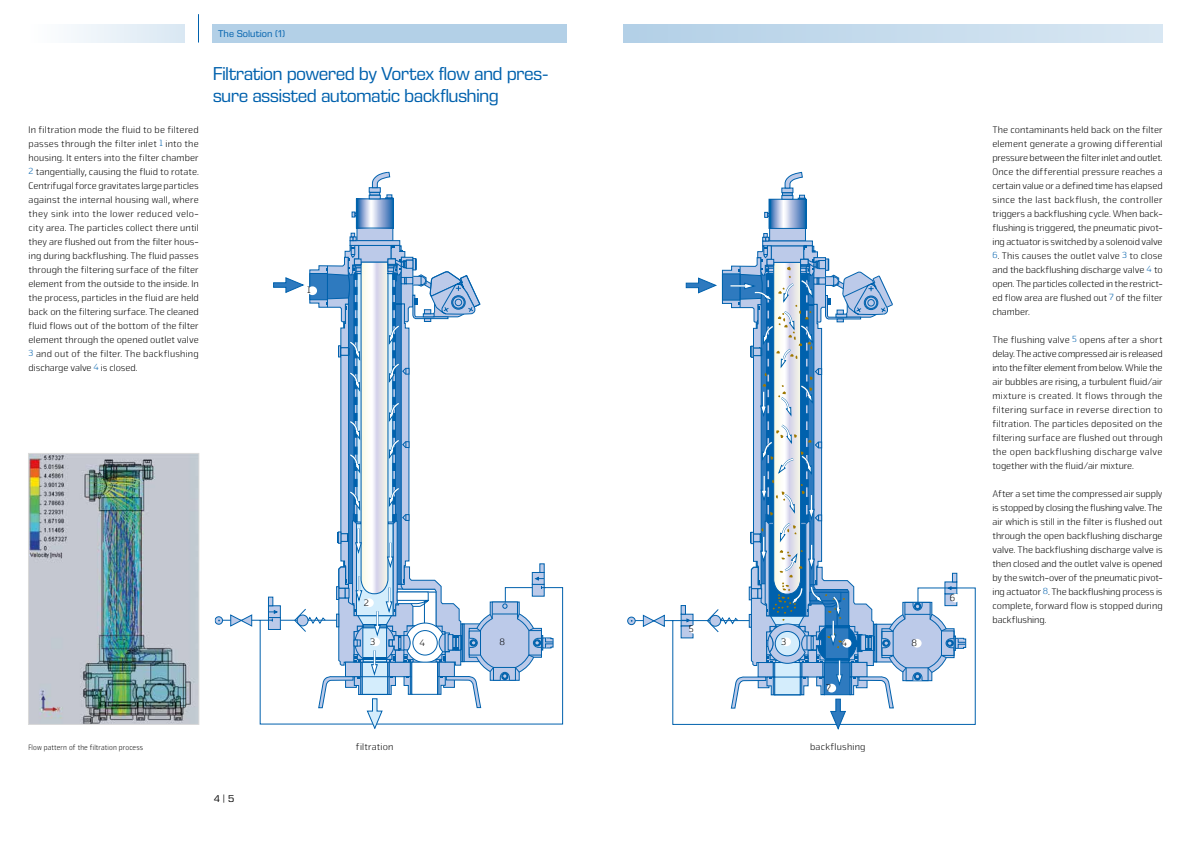
<style>
.page{position:relative;width:1191px;height:842px;background:#fff}
.page>*{position:absolute;margin:0;border:0;box-sizing:border-box;transform-origin:0 0}
.t1{font:19px/22.8px "Eurostile Next Pro";letter-spacing:-.035em;color:#0061ad}
.t2{font:300 10.5px "Nuri";color:#000}
.t3{font:300 10px/14px "Nuri";letter-spacing:-.005em;color:#000;text-align:justify}
.t4{font:300 10px "Nuri";letter-spacing:.02em;color:#000}
.t5{font:10px "Eurostile Next Pro";color:#0061ad}
.t6{font:10px "Eurostile Next Pro";color:#000}
.t7{font:300 8px "Nuri";letter-spacing:.02em;color:#000;scale:.9 1}
.s1{color:#0061ad}
</style>
<div class="page">
<div style="left:213px;top:24px;width:354px;height:19px;background:#b3d0e7"></div>
<svg style="left:198px;top:14px;width:1px;height:29px"></svg>
<div style="left:624px;top:24px;width:538px;height:19px;background:linear-gradient(to right,#b2d0e7,#d8e7f3)"></div>
<img style="left:30px;top:455px;width:167px;height:267px">
<div style="left:28px;top:453px;width:171px;height:271px;border:1px solid #dadada"></div>
<div style="left:357px;top:228px;width:36px;height:13px;background:#bccae9;border:1px solid #0061ad"></div>
<svg style="left:358px;top:201px;width:34px;height:25px"></svg>
<div style="left:356px;top:199px;width:38px;height:29px;border:1px solid #0061ad"></div>
<svg style="left:369px;top:172px;width:24px;height:27px"></svg>
<svg style="left:352px;top:212px;width:5px;height:5px"></svg>
<svg style="left:223px;top:587px;width:340px;height:138px"></svg>
<svg style="left:230px;top:614px;width:22px;height:13px"></svg>
<svg style="left:215px;top:617px;width:7px;height:7px"></svg>
<div style="left:215px;top:616px;width:8px;height:9px;border:1px solid #0061ad;border-radius:50%"></div>
<svg style="left:268px;top:233px;width:286px;height:496px"></svg>
<div style="left:308px;top:286px;width:9px;height:9px;background:#fff;border-radius:50%"></div>
<div style="left:364px;top:598px;width:10px;height:9px;background:#fff;border-radius:50%"></div>
<div style="left:420px;top:639px;width:9px;height:9px;background:#fff;border-radius:50%"></div>
<div style="left:371px;top:637px;width:9px;height:9px;background:#fff;border-radius:50%"></div>
<div style="left:769px;top:228px;width:37px;height:13px;background:#bccae9;border:1px solid #0061ad"></div>
<svg style="left:770px;top:201px;width:34px;height:26px"></svg>
<div style="left:768px;top:199px;width:38px;height:30px;border:1px solid #0061ad"></div>
<svg style="left:781px;top:195px;width:12px;height:5px"></svg>
<div style="left:781px;top:188px;width:12px;height:5px;background:#5393c7"></div>
<svg style="left:782px;top:172px;width:24px;height:27px"></svg>
<svg style="left:764px;top:212px;width:5px;height:6px"></svg>
<svg style="left:634px;top:587px;width:341px;height:138px"></svg>
<svg style="left:642px;top:614px;width:23px;height:13px"></svg>
<svg style="left:627px;top:617px;width:8px;height:8px"></svg>
<div style="left:627px;top:617px;width:8px;height:8px;border:1px solid #0061ad;border-radius:50%"></div>
<svg style="left:681px;top:233px;width:285px;height:496px"></svg>
<div style="left:689px;top:625px;width:10px;height:9px;background:#fff;border-radius:50%"></div>
<div style="left:827px;top:684px;width:9px;height:8px;background:#fff;border-radius:50%"></div>
<div style="left:950px;top:594px;width:10px;height:8px;background:#fff;border-radius:50%"></div>
<div style="left:782px;top:637px;width:9px;height:9px;background:#fff;border-radius:50%"></div>
<div style="left:842px;top:639px;width:9px;height:9px;background:#fff;border-radius:50%"></div>
<div style="left:912px;top:639px;width:9px;height:9px;background:#fff;border-radius:50%"></div>
<div style="left:28px;top:24px;width:156px;height:19px;background:linear-gradient(to right,#fff,#d9e8f3)"></div>
<p class="t5" style="left:218px;top:28px;width:68px">The Solution (1)</p>
<h1 class="t1" style="left:213px;top:62px;width:338px">Filtration powered by Vortex flow and pres&shy;sure assisted automatic backflushing</h1>
<p class="t3" style="left:29px;top:122px;width:172px">In filtration mode the fluid to be filtered passes through the filter inlet into the housing. It enters into the filter chamber <span class="s1">2</span> tangentially, causing the fluid to rotate.<br>Centrifugal force gravitates large particles against the internal housing wall, where they sink into the lower reduced velo&shy;city area. The particles collect there until they are flushed out from the filter hous&shy;ing during backflushing. The fluid passes through the filtering surface of the filter element from the outside to the inside. In the process, particles in the fluid are held back on the filtering surface. The cleaned fluid flows out of the bottom of the filter element through the opened outlet valve <span class="s1">3</span> and out of the filter. The backflushing discharge valve <span class="s1">4</span> is closed.</p>
<p class="t3" style="left:992px;top:122px;width:172px">The contaminants held back on the filter element generate a growing differential pressure between the filter inlet and outlet.<br>Once the differential pressure reaches a certain value or a defined time has elapsed since the last backflush, the controller triggers a backflushing cycle. When back&shy;flushing is triggered, the pneumatic pivot&shy;ing actuator is switched by a solenoid valve</p>
<p class="t3" style="left:992px;top:248px;width:172px"><span class="s1">6</span>. This causes the outlet valve <span class="s1">3</span> to close and the backflushing discharge valve <span class="s1">4</span> to open. The particles collected in the restrict&shy;ed flow area are flushed out <span class="s1">7</span> of the filter chamber.</p>
<p class="t3" style="left:992px;top:332px;width:172px">The flushing valve <span class="s1">5</span> opens after a short delay. The active compressed air is released into the filter element from below. While the air bubbles are rising, a turbulent fluid/air mixture is created. It flows through the filtering surface in reverse direction to filtration. The particles deposited on the filtering surface are flushed out through the open backflushing discharge valve together with the fluid/air mixture.</p>
<p class="t3" style="left:992px;top:486px;width:172px">After a set time the compressed air supply is stopped by closing the flushing valve. The air which is still in the filter is flushed out through the open backflushing discharge valve. The backflushing discharge valve is then closed and the outlet valve is opened by the switch-over of the pneumatic pivot&shy;ing actuator <span class="s1">8</span>. The backflushing process is complete, forward flow is stopped during backflushing.</p>
<p class="t2" style="left:307px;top:284px;width:5px">1</p>
<p class="t2" style="left:950px;top:591px;width:7px">6</p>
<p class="t2" style="left:364px;top:596px;width:7px">2</p>
<p class="t2" style="left:689px;top:623px;width:6px">5</p>
<p class="t2" style="left:370px;top:635px;width:7px">3</p>
<p class="t2" style="left:420px;top:636px;width:7px">4</p>
<p class="t2" style="left:499px;top:635px;width:7px">8</p>
<p class="t2" style="left:781px;top:635px;width:7px">3</p>
<p class="t2" style="left:841px;top:636px;width:7px">4</p>
<p class="t2" style="left:911px;top:636px;width:7px">8</p>
<p class="t2" style="left:826px;top:681px;width:6px">7</p>
<p class="t7" style="left:28px;top:743px;width:129px">Flow pattern of the filtration process</p>
<p class="t4" style="left:356px;top:741px;width:39px">filtration</p>
<p class="t4" style="left:810px;top:741px;width:57px">backflushing</p>
<p class="t6" style="left:214px;top:793px;width:22px">4 | 5</p>
</div>
